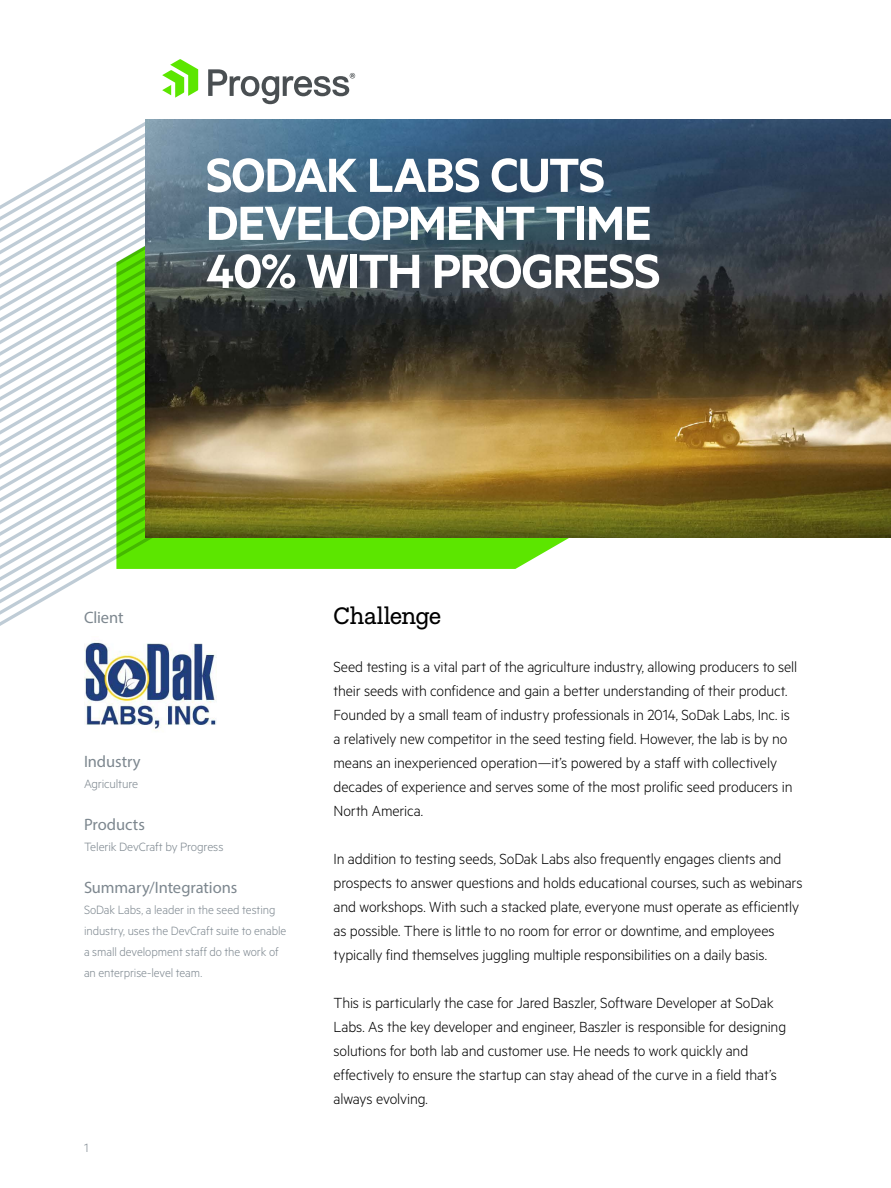
<style>
.page{position:relative;width:891px;height:1188px;background:#fff}
.page>*{position:absolute;margin:0;border:0;box-sizing:border-box;transform-origin:0 0}
.t1{font:600 54px/48px "Metric";letter-spacing:-.025em;color:#fff}
.t2{font:24px "Fakt Slab Pro";letter-spacing:-.02em;color:#000}
.t3{font:300 16.5px/24px "Metric";letter-spacing:-.01em;color:#000}
.t4{font:16.5px "Myriad Pro";letter-spacing:-.005em;color:#7d878f}
.t5{font:300 13.5px/21px "Metric";letter-spacing:-.005em;color:#7d878f}
</style>
<div class="page">
<svg style="left:181px;top:538px;width:388px;height:31px;fill:#5ce600"></svg>
<svg style="left:0;top:122px;width:181px;height:524px"></svg>
<img style="left:85px;top:637px;width:132px;height:93px">
<img style="left:146px;top:119px;width:745px;height:419px">
<svg style="left:162px;top:59px;width:36px;height:39px"></svg>
<svg style="left:208px;top:69px;width:147px;height:35px"></svg>
<h1 class="t1" style="left:206px;top:150px;width:457px">SODAK LABS CUTS<br>DEVELOPMENT TIME<br>40% WITH PROGRESS</h1>
<p class="t4" style="left:84px;top:607px;width:41px">Client</p>
<p class="t4" style="left:84px;top:751px;width:58px">Industry</p>
<p class="t5" style="left:84px;top:773px;width:56px">Agriculture</p>
<p class="t4" style="left:84px;top:814px;width:62px">Products</p>
<p class="t5" style="left:84px;top:836px;width:141px">Telerik DevCraft by Progress</p>
<p class="t4" style="left:84px;top:877px;width:155px">Summary/Integrations</p>
<p class="t5" style="left:84px;top:899px;width:204px">SoDak Labs, a leader in the seed testing industry, uses the DevCraft suite to enable a small development staff do the work of an enterprise-level team.</p>
<p class="t5" style="left:84px;top:1137px;width:6px">1</p>
<h2 class="t2" style="left:334px;top:600px;width:109px">Challenge</h2>
<p class="t3" style="left:334px;top:654px;width:465px">Seed testing is a vital part of the agriculture industry, allowing producers to sell their seeds with confidence and gain a better understanding of their product.<br>Founded by a small team of industry professionals in 2014, SoDak Labs, Inc. is a relatively new competitor in the seed testing field. However, the lab is by no means an inexperienced operation—it’s powered by a staff with collectively decades of experience and serves some of the most prolific seed producers in North America.</p>
<p class="t3" style="left:334px;top:846px;width:471px">In addition to testing seeds, SoDak Labs also frequently engages clients and prospects to answer questions and holds educational courses, such as webinars and workshops. With such a stacked plate, everyone must operate as efficiently as possible. There is little to no room for error or downtime, and employees typically find themselves juggling multiple responsibilities on a daily basis.</p>
<p class="t3" style="left:334px;top:990px;width:454px">This is particularly the case for Jared Baszler, Software Developer at SoDak Labs. As the key developer and engineer, Baszler is responsible for designing solutions for both lab and customer use. He needs to work quickly and effectively to ensure the startup can stay ahead of the curve in a field that’s always evolving.</p>
</div>
